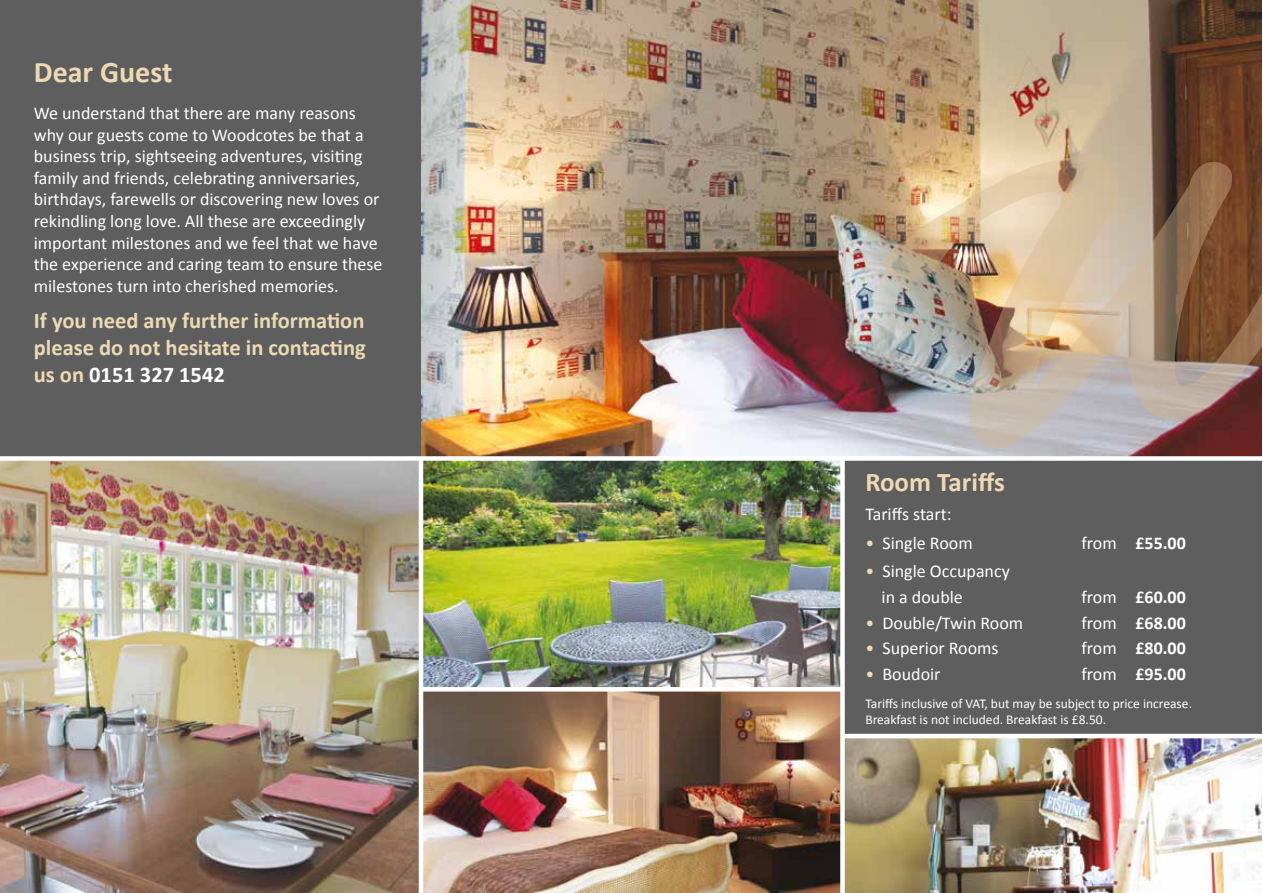
<style>
.page{position:relative;width:1263px;height:893px;background:#fff}
.page>*{position:absolute;margin:0;border:0;box-sizing:border-box;transform-origin:0 0}
.t1{font:700 30px "Calibri";color:#edd9b4}
.t2{font:700 27px "Calibri";color:#edd9b4}
.t3{font:700 22.5px/27px "Calibri";color:#edd9b4;text-align:justify}
.t4{font:18px/21.6px "Calibri";color:#fff}
.t5{font:700 18px "Calibri";color:#fff}
.t6{font:13.5px/16.2px "Calibri";color:#fff}
.s1{color:#fff}
.s2{color:#edd9b4}
.s3{font-weight:400}
</style>
<div class="page">
<div style="left:842px;top:321px;width:420px;height:489px;background:#5f5e5e"></div>
<img style="left:845px;top:738px;width:417px;height:155px">
<img style="left:423px;top:691px;width:417px;height:202px">
<img style="left:423px;top:461px;width:417px;height:226px">
<img style="left:421px;top:0;width:841px;height:456px">
<div style="left:0;top:0;width:421px;height:476px;background:#5f5e5e"></div>
<img style="left:883px;top:144px;width:379px;height:305px">
<img style="left:0;top:461px;width:419px;height:432px">
<div style="left:0;top:456px;width:1262px;height:5px;background:#fff"></div>
<hr style="left:842px;top:734px;width:420px;height:4px;background:#fff">
<hr style="left:419px;top:458px;width:4px;height:435px;background:#fff">
<div style="left:840px;top:458px;width:5px;height:435px;background:#fff"></div>
<h1 class="t1" style="left:34px;top:54px;width:140px">Dear Guest</h1>
<p class="t4" style="left:34px;top:102px;width:350px">We understand that there are many reasons why our guests come to Woodcotes be that a business trip, sightseeing adventures, visiting family and friends, celebrating anniversaries, birthdays, farewells or discovering new loves or rekindling long love. All these are exceedingly important milestones and we feel that we have the experience and caring team to ensure these milestones turn into cherished memories.</p>
<p class="t3" style="left:34px;top:307px;width:334px">If you need any further information please do not hesitate in contacting us on <span class="s1">0151 327 1542</span></p>
<h2 class="t2" style="left:865px;top:466px;width:141px">Room Tariffs</h2>
<p class="t4" style="left:865px;top:503px;width:88px">Tariffs start:</p>
<p class="t4" style="left:865px;top:532px;width:109px"><span class="s2">•</span> Single Room</p>
<p class="t5" style="left:1081px;top:532px;width:106px"><span class="s3">from</span> £55.00</p>
<p class="t4" style="left:882px;top:559px;width:130px;line-height:25.5px;text-indent:-16px"><span class="s2">•</span> Single Occupancy in a double</p>
<p class="t5" style="left:1081px;top:586px;width:106px"><span class="s3">from</span> £60.00</p>
<p class="t4" style="left:865px;top:611px;width:159px"><span class="s2">•</span> Double/Twin Room</p>
<p class="t5" style="left:1081px;top:611px;width:106px"><span class="s3">from</span> £68.00</p>
<p class="t4" style="left:865px;top:637px;width:135px"><span class="s2">•</span> Superior Rooms</p>
<p class="t5" style="left:1081px;top:637px;width:106px"><span class="s3">from</span> £80.00</p>
<p class="t4" style="left:865px;top:663px;width:77px"><span class="s2">•</span> Boudoir</p>
<p class="t5" style="left:1081px;top:662px;width:106px"><span class="s3">from</span> £95.00</p>
<p class="t6" style="left:865px;top:695px;width:328px">Tariffs inclusive of VAT, but may be subject to price increase.<br>Breakfast is not included. Breakfast is £8.50.</p>
</div>
